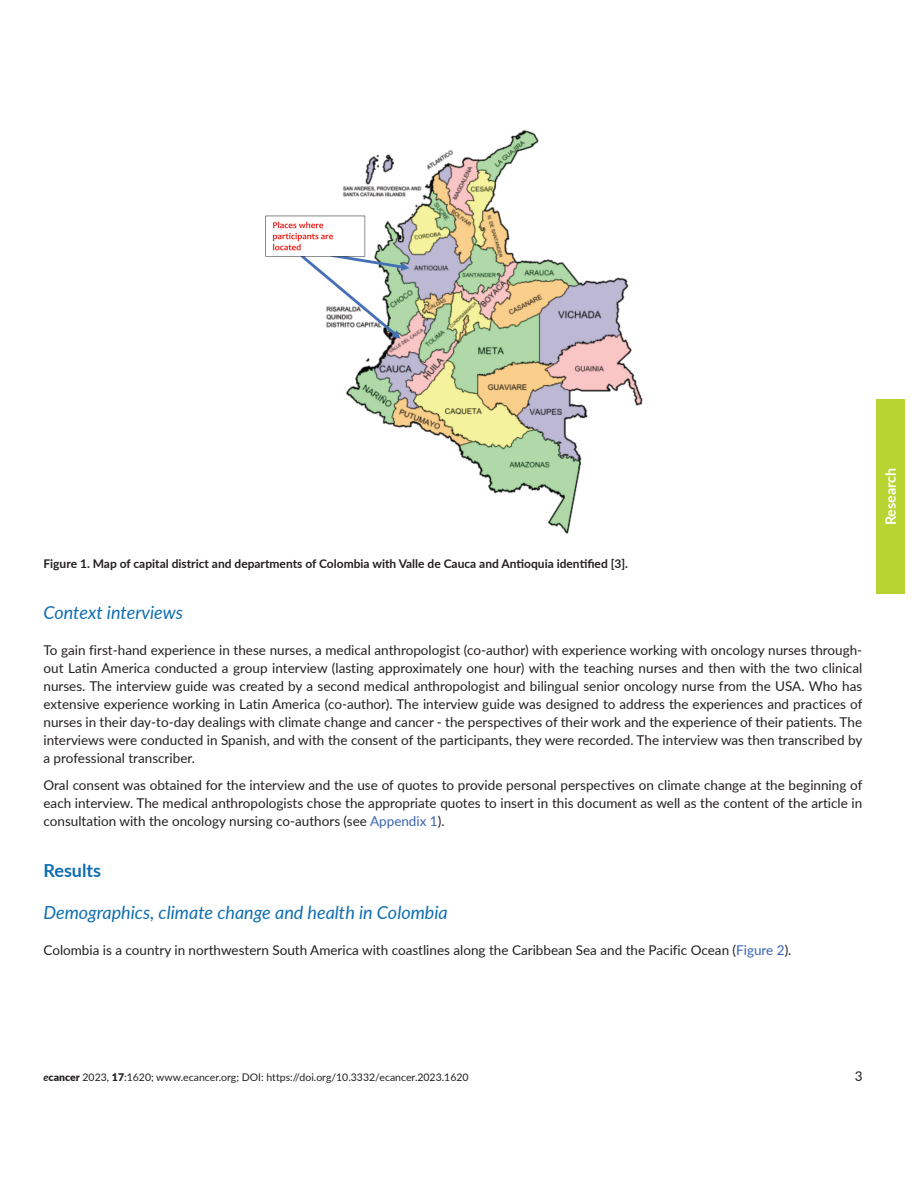
<style>
.page{position:relative;width:918px;height:1188px;background:#fff}
.page>*{position:absolute;margin:0;border:0;box-sizing:border-box;transform-origin:0 0}
.t1{font:italic 18px "Lato";color:#0e6eb0}
.t2{font:700 18px "Lato";color:#0e6eb0}
.t3{font:700 14.25px "Lato";color:#fff}
.t4{font:13.5px/18px "Lato";color:#231f20;text-align:justify}
.t5{font:700 12px "Lato";color:#231f20}
.t6{font:10.5px "Lato";color:#231f20}
.s1{color:#3862ae}
.s2{font-weight:700;font-style:italic}
.s3{font-weight:900}
</style>
<div class="page">
<div style="left:876px;top:399px;width:29px;height:195px;background:#b8d432"></div>
<img style="left:265px;top:130px;width:378px;height:404px">
<p class="t5" style="left:44px;top:555px;width:586px">Figure 1. Map of capital district and departments of Colombia with Valle de Cauca and Antioquia identified [3].</p>
<h1 class="t1" style="left:44px;top:600px;width:141px">Context interviews</h1>
<p class="t4" style="left:44px;top:641px;width:821px">To gain first-hand experience in these nurses, a medical anthropologist (co-author) with experience working with oncology nurses through&shy;out Latin America conducted a group interview (lasting approximately one hour) with the teaching nurses and then with the two clinical nurses. The interview guide was created by a second medical anthropologist and bilingual senior oncology nurse from the USA. Who has extensive experience working in Latin America (co-author). The interview guide was designed to address the experiences and practices of nurses in their day-to-day dealings with climate change and cancer - the perspectives of their work and the experience of their patients. The interviews were conducted in Spanish, and with the consent of the participants, they were recorded. The interview was then transcribed by a professional transcriber.</p>
<p class="t4" style="left:44px;top:776px;width:820px">Oral consent was obtained for the interview and the use of quotes to provide personal perspectives on climate change at the beginning of each interview. The medical anthropologists chose the appropriate quotes to insert in this document as well as the content of the article in consultation with the oncology nursing co-authors (see <span class="s1">Appendix 1</span>).</p>
<h1 class="t2" style="left:44px;top:858px;width:59px">Results</h1>
<h1 class="t1" style="left:44px;top:900px;width:406px">Demographics, climate change and health in Colombia</h1>
<p class="t4" style="left:44px;top:941px;width:749px">Colombia is a country in northwestern South America with coastlines along the Caribbean Sea and the Pacific Ocean (<span class="s1">Figure 2</span>).</p>
<p class="t3" style="left:880px;top:525px;width:59px;rotate:-90deg">Research</p>
<p class="t6" style="left:44px;top:1070px;width:427px"><span class="s2">e</span><span class="s3">cancer</span> 2023, <span class="s3">17</span>:1620; www.ecancer.org; DOI: https://doi.org/10.3332/ecancer.2023.1620</p>
<p class="t4" style="left:855px;top:1067px;width:9px">3</p>
</div>
